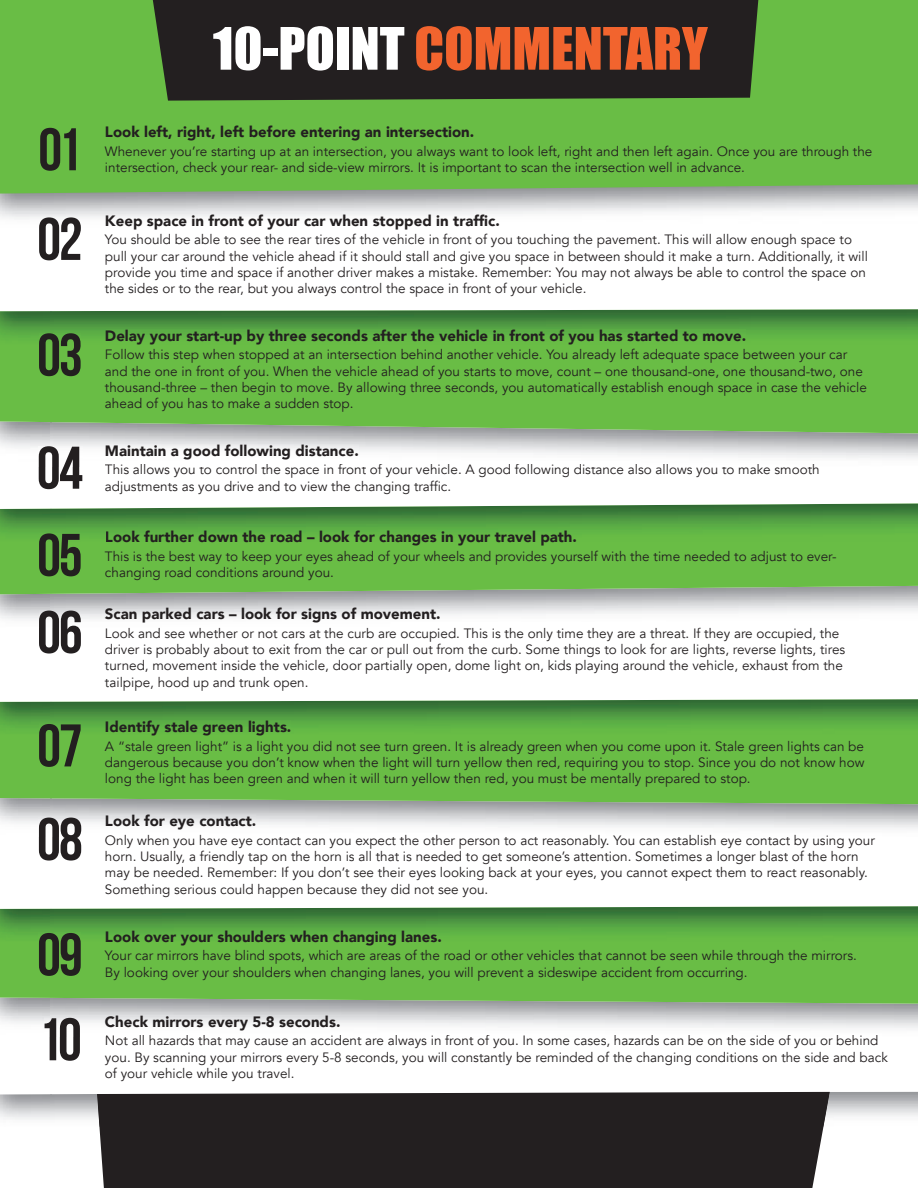
<style>
.page{position:relative;width:918px;height:1188px;background:#fff}
.page>*{position:absolute;margin:0;border:0;box-sizing:border-box;transform-origin:0 0}
.t1{font:700 60px/89.7px "Bebas Neue";letter-spacing:-.035em;color:#231f20}
.t2{font:54px "Impact";color:#f2642e}
.t3{font:900 15px "Avenir";color:#231f20}
.t4{font:13.5px/16.2px "Avenir";color:#231f20}
.s1{color:#fff}
</style>
<div class="page">
<div style="left:99px;top:1127px;width:725px;height:61px;background:#231f20"></div>
<div style="left:97px;top:1094px;width:733px;height:33px;background:#231f20"></div>
<img style="left:45px;top:1018px;width:35px;height:18px">
<div style="left:0;top:941px;width:918px;height:63px;background:#69bd45"></div>
<img style="left:0;top:909px;width:51px;height:32px">
<img style="left:51px;top:909px;width:867px;height:32px">
<img style="left:39px;top:933px;width:42px;height:8px">
<svg style="left:0;top:906px;width:918px;height:3px"></svg>
<img style="left:39px;top:818px;width:42px;height:19px">
<div style="left:0;top:734px;width:918px;height:70px;background:#69bd45"></div>
<img style="left:0;top:702px;width:50px;height:32px">
<img style="left:50px;top:702px;width:868px;height:32px">
<img style="left:39px;top:724px;width:42px;height:10px">
<img style="left:106px;top:721px;width:185px;height:13px">
<svg style="left:0;top:627px;width:918px;height:75px"></svg>
<img style="left:39px;top:611px;width:42px;height:16px">
<svg style="left:0;top:542px;width:918px;height:52px;background:#6dbb4c"></svg>
<img style="left:0;top:509px;width:51px;height:33px">
<img style="left:51px;top:509px;width:867px;height:33px">
<img style="left:39px;top:533px;width:42px;height:9px">
<div style="left:106px;top:531px;width:470px;height:11px;background:#65ba45"></div>
<svg style="left:0;top:466px;width:918px;height:43px"></svg>
<img style="left:39px;top:446px;width:43px;height:20px">
<div style="left:0;top:345px;width:918px;height:88px;background:#69bd45"></div>
<img style="left:0;top:311px;width:51px;height:34px">
<img style="left:51px;top:311px;width:867px;height:34px">
<img style="left:39px;top:333px;width:42px;height:12px">
<img style="left:106px;top:329px;width:639px;height:15px">
<svg style="left:133px;top:309px;width:785px;height:2px"></svg>
<div style="left:0;top:0;width:918px;height:194px;background:#69bd45"></div>
<div style="left:153px;top:0;width:605px;height:101px;background:#231f20"></div>
<h2 class="t2" style="left:213px;top:15px;width:496px"><span class="s1">10-POINT</span> COMMENTARY</h2>
<h1 class="t1" style="left:37px;top:105px;width:47px">01<br>02</h1>
<p class="t3" style="left:105px;top:122px;width:371px">Look left, right, left before entering an intersection.</p>
<p class="t4" style="left:105px;top:143px;width:769px">Whenever you’re starting up at an intersection, you always want to look left, right and then left again. Once you are through the intersection, check your rear- and side-view mirrors. It is important to scan the intersection well in advance.</p>
<p class="t3" style="left:105px;top:211px;width:396px">Keep space in front of your car when stopped in traffic.</p>
<p class="t4" style="left:105px;top:232px;width:764px">You should be able to see the rear tires of the vehicle in front of you touching the pavement. This will allow enough space to pull your car around the vehicle ahead if it should stall and give you space in between should it make a turn. Additionally, it will provide you time and space if another driver makes a mistake. Remember: You may not always be able to control the space on the sides or to the rear, but you always control the space in front of your vehicle.</p>
<h1 class="t1" style="left:37px;top:310px;width:47px">03</h1>
<h1 class="t1" style="left:37px;top:423px;width:48px">04</h1>
<h1 class="t1" style="left:37px;top:510px;width:47px">05</h1>
<h1 class="t1" style="left:37px;top:587px;width:47px">06</h1>
<h1 class="t1" style="left:37px;top:701px;width:47px">07</h1>
<h1 class="t1" style="left:37px;top:795px;width:47px">08</h1>
<h1 class="t1" style="left:37px;top:910px;width:47px">09</h1>
<h1 class="t1" style="left:38px;top:995px;width:45px">10</h1>
<p class="t3" style="left:105px;top:326px;width:643px">Delay your start-up by three seconds after the vehicle in front of you has started to move.</p>
<p class="t4" style="left:105px;top:347px;width:763px">Follow this step when stopped at an intersection behind another vehicle. You already left adequate space between your car and the one in front of you. When the vehicle ahead of you starts to move, count – one thousand-one, one thousand-two, one thousand-three – then begin to move. By allowing three seconds, you automatically establish enough space in case the vehicle ahead of you has to make a sudden stop.</p>
<p class="t3" style="left:105px;top:441px;width:255px">Maintain a good following distance.</p>
<p class="t4" style="left:105px;top:462px;width:43px">Thi ll</p>
<p class="t4" style="left:254px;top:462px;width:20px">l h</p>
<p class="t4" style="left:324px;top:462px;width:20px">i f</p>
<p class="t4" style="left:378px;top:462px;width:5px">f</p>
<p class="t4" style="left:430px;top:462px;width:46px">hil A</p>
<p class="t4" style="left:503px;top:462px;width:32px">df ll</p>
<p class="t4" style="left:551px;top:462px;width:5px">i</p>
<p class="t4" style="left:574px;top:462px;width:13px">di</p>
<p class="t4" style="left:635px;top:462px;width:5px">l</p>
<p class="t4" style="left:663px;top:462px;width:8px">ll</p>
<p class="t4" style="left:757px;top:462px;width:8px">k</p>
<p class="t4" style="left:105px;top:462px;width:716px;text-indent:18px">s a ows you to contro t e space n ront o your ve c e. goo o ow ng stance a so a ows you to ma e smooth adjustments as you drive and to view the changing traffic.</p>
<p class="t3" style="left:105px;top:527px;width:474px">Look further down the road – look for changes in your travel path.</p>
<p class="t4" style="left:105px;top:548px;width:733px">This is the best way to keep your eyes ahead of your wheels and provides yourself with the time needed to adjust to ever&shy;changing road conditions around you.</p>
<p class="t3" style="left:105px;top:604px;width:337px">Scan parked cars – look for signs of movement.</p>
<p class="t4" style="left:105px;top:626px;width:742px">Look and see whether or not cars at the curb are occupied. This is the only time they are a threat. If they are occupied, the driver is probably about to exit from the car or pull out from the curb. Some things to look for are lights, reverse lights, tires turned, movement inside the vehicle, door partially open, dome light on, kids playing around the vehicle, exhaust from the tailpipe, hood up and trunk open.</p>
<p class="t3" style="left:105px;top:717px;width:188px">Identify stale green lights.</p>
<p class="t4" style="left:105px;top:738px;width:761px;text-align:justify">A “stale green light” is a light you did not see turn green. It is already green when you come upon it. Stale green lights can be dangerous because you don’t know when the light will turn yellow then red, requiring you to stop. Since you do not know how long the light has been green and when it will turn yellow then red, you must be mentally prepared to stop.</p>
<p class="t3" style="left:105px;top:811px;width:153px">Look for eye contact.</p>
<p class="t4" style="left:105px;top:833px;width:24px">O l</p>
<p class="t4" style="left:147px;top:833px;width:9px">h</p>
<p class="t4" style="left:199px;top:833px;width:9px">h</p>
<p class="t4" style="left:404px;top:833px;width:9px">h</p>
<p class="t4" style="left:436px;top:833px;width:9px">h</p>
<p class="t4" style="left:589px;top:833px;width:34px">bl Y</p>
<p class="t4" style="left:689px;top:833px;width:29px">bli h</p>
<p class="t4" style="left:794px;top:833px;width:10px">b</p>
<p class="t4" style="left:826px;top:833px;width:5px">i</p>
<p class="t4" style="left:105px;top:833px;width:771px;text-indent:11px">n y w en you ave eye contact can you expect t e ot er person to act reasona y. ou can esta s eye contact y us ng your horn. Usually, a friendly tap on the horn is all that is needed to get someone’s attention. Sometimes a longer blast of the horn may be needed. Remember: If you don’t see their eyes looking back at your eyes, you cannot expect them to react reasonably.<br>Something serious could happen because they did not see you.</p>
<p class="t3" style="left:105px;top:927px;width:338px">Look over your shoulders when changing lanes.</p>
<p class="t4" style="left:105px;top:948px;width:753px">Your car mirrors have blind spots, which are areas of the road or other vehicles that cannot be seen while through the mirrors.<br>By looking over your shoulders when changing lanes, you will prevent a sideswipe accident from occurring.</p>
<p class="t3" style="left:105px;top:1012px;width:237px">Check mirrors every 5-8 seconds.</p>
<p class="t4" style="left:180px;top:1033px;width:31px">d h</p>
<p class="t4" style="left:331px;top:1033px;width:13px">id</p>
<p class="t4" style="left:395px;top:1033px;width:5px">l</p>
<p class="t4" style="left:431px;top:1033px;width:20px">i f</p>
<p class="t4" style="left:485px;top:1033px;width:5px">f</p>
<p class="t4" style="left:523px;top:1033px;width:5px">I</p>
<p class="t4" style="left:614px;top:1033px;width:9px">h</p>
<p class="t4" style="left:645px;top:1033px;width:10px">d</p>
<p class="t4" style="left:688px;top:1033px;width:10px">b</p>
<p class="t4" style="left:731px;top:1033px;width:9px">h</p>
<p class="t4" style="left:756px;top:1033px;width:13px">id</p>
<p class="t4" style="left:786px;top:1033px;width:5px">f</p>
<p class="t4" style="left:836px;top:1033px;width:44px">bhid</p>
<p class="t4" style="left:105px;top:1033px;width:784px">Not all hazar s t at may cause an acc ent are a ways n ront o you. n some cases, azar s can e on t e s e o you or e n you. By scanning your mirrors every 5-8 seconds, you will constantly be reminded of the changing conditions on the side and back of your vehicle while you travel.</p>
</div>
